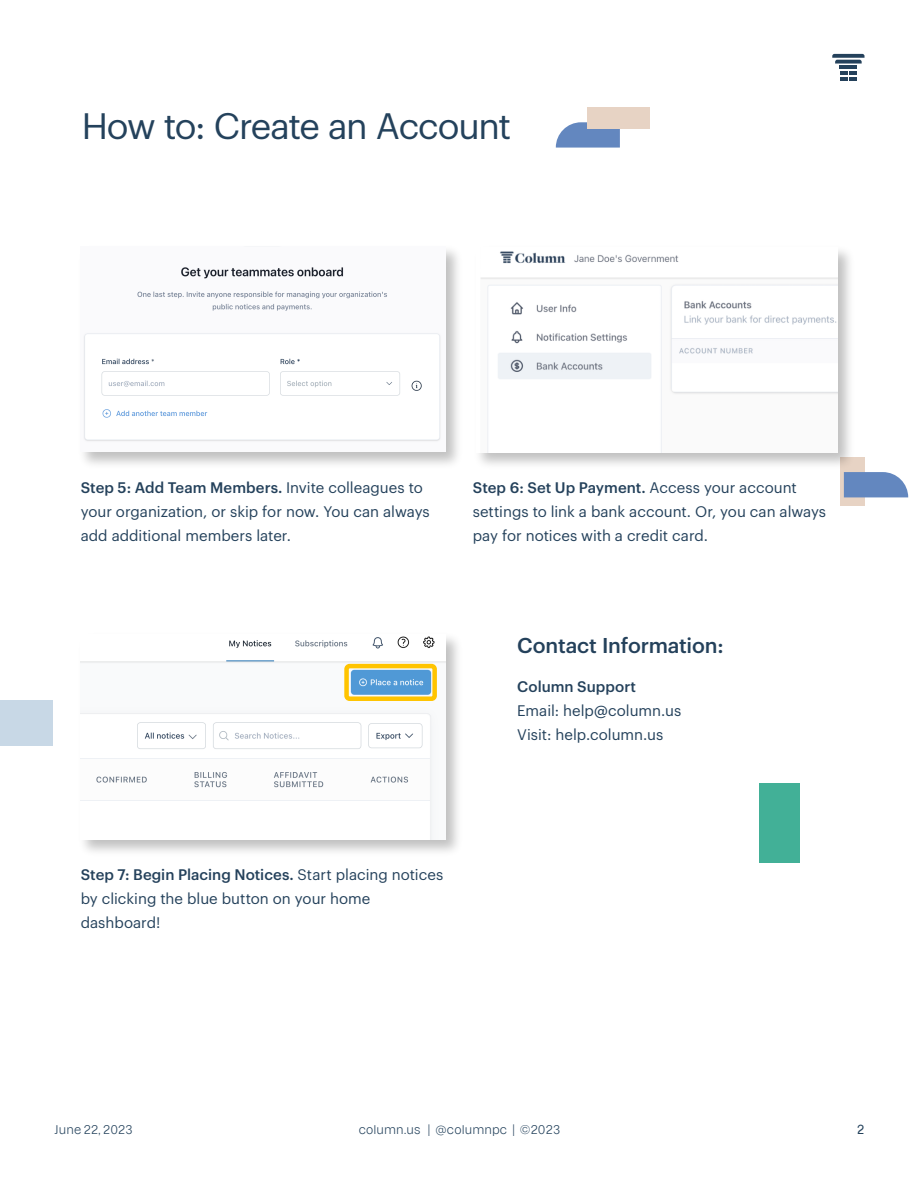
<style>
.page{position:relative;width:918px;height:1188px;background:#fff}
.page>*{position:absolute;margin:0;border:0;box-sizing:border-box;transform-origin:0 0}
.t1{font:36px "Graphik";letter-spacing:-.035em;color:#24425c}
.t2{font:500 21px "Graphik";letter-spacing:-.005em;color:#24415b}
.t3{font:15px/24px "Graphik";color:#24415b}
.t4{font:500 15px "Graphik";letter-spacing:.005em;color:#24415b}
.t5{font:12px "Lazzer";letter-spacing:.01em;color:#24425c}
.t6{font:500 12px "Lazzer";color:#24425c}
.s1{font-weight:500}
</style>
<div class="page">
<div style="left:840px;top:458px;width:24px;height:48px;background:#e7d3c4"></div>
<div style="left:1px;top:700px;width:52px;height:46px;background:#c8d8e6"></div>
<svg style="left:556px;top:122px;width:64px;height:26px"></svg>
<div style="left:587px;top:107px;width:63px;height:22px;background:#e7d3c4"></div>
<svg style="left:844px;top:472px;width:64px;height:25px;background:#7091c4"></svg>
<hr style="left:840px;top:65px;width:17px;height:4px;background:#24415b">
<svg style="left:832px;top:54px;width:33px;height:10px"></svg>
<svg style="left:840px;top:71px;width:17px;height:10px"></svg>
<img style="left:81px;top:247px;width:364px;height:205px">
<img style="left:480px;top:251px;width:357px;height:202px">
<img style="left:81px;top:636px;width:364px;height:204px">
<div style="left:344px;top:664px;width:93px;height:37px;border:4px solid #ffc400;border-radius:3px"></div>
<div style="left:760px;top:783px;width:40px;height:79px;background:#42b097"></div>
<h1 class="t1" style="left:82px;top:99px;width:431px">How to: Create an Account</h1>
<p class="t3" style="left:81px;top:474px;width:351px"><span class="s1">Step 5: Add Team Members.</span> Invite colleagues to your organization, or skip for now. You can always add additional members later.</p>
<p class="t3" style="left:473px;top:475px;width:355px"><span class="s1">Step 6: Set Up Payment.</span> Access your account settings to link a bank account. Or, you can always pay for notices with a credit card.</p>
<p class="t3" style="left:81px;top:861px;width:364px"><span class="s1">Step 7: Begin Placing Notices.</span> Start placing notices by clicking the blue button on your home dashboard!</p>
<h2 class="t2" style="left:517px;top:629px;width:208px">Contact Information:</h2>
<p class="t4" style="left:517px;top:675px;width:121px">Column Support</p>
<p class="t3" style="left:517px;top:697px;width:166px">Email: help@column.us<br>Visit: help.column.us</p>
<p class="t5" style="left:55px;top:1120px;width:80px">June 22, 2023</p>
<p class="t5" style="left:359px;top:1120px;width:203px">column.us | @columnpc | ©2023</p>
<p class="t6" style="left:857px;top:1120px;width:9px">2</p>
</div>
